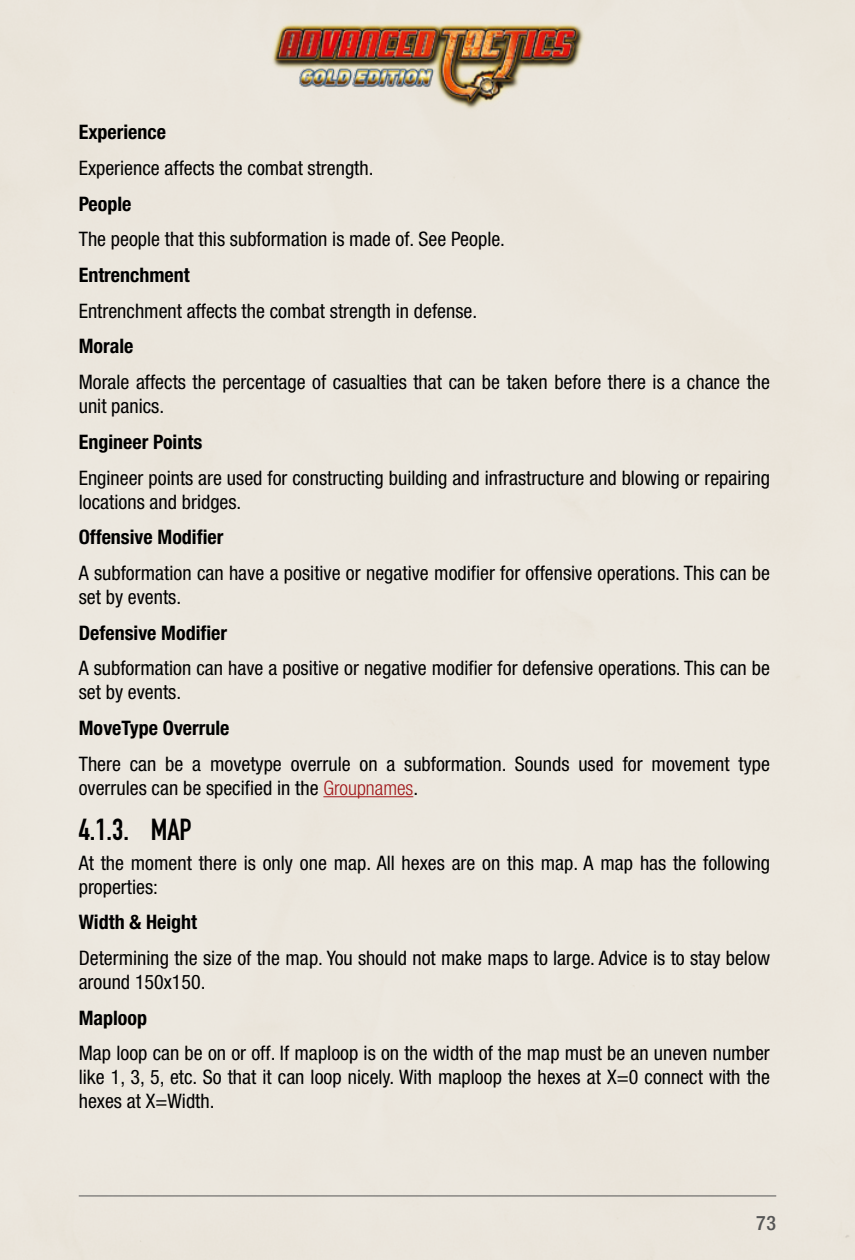
<style>
.page{position:relative;width:855px;height:1260px;background:#fff}
.page>*{position:absolute;margin:0;border:0;box-sizing:border-box;transform-origin:0 0}
.Heading_3{font:30px "DIN Engschrift Std";color:#000}
.t1{font:condensed 20px/24px "Helvetica Neue";color:#000}
.t2{font:700 condensed 20px "Helvetica Neue";color:#000}
.t3{font:500 condensed 20px "Helvetica Neue";color:#565656}
.s1{font-weight:300;color:#a0171a}
</style>
<div class="page">
<img style="left:269px;top:20px;width:317px;height:91px">
<hr style="left:79px;top:1196px;width:697px;height:1px;background:#565656">
<hr style="left:323px;top:796px;width:90px;height:1px;background:#a0171a">
<p class="t2" style="left:79px;top:120px;width:89px">Experience</p>
<p class="t1" style="left:79px;top:156px;width:296px">Experience affects the combat strength.</p>
<p class="t2" style="left:79px;top:191px;width:54px">People</p>
<p class="t1" style="left:79px;top:227px;width:428px">The people that this subformation is made of. See People.</p>
<p class="t2" style="left:79px;top:263px;width:113px">Entrenchment</p>
<p class="t1" style="left:79px;top:299px;width:400px">Entrenchment affects the combat strength in defense.</p>
<p class="t2" style="left:79px;top:334px;width:56px">Morale</p>
<p class="t1" style="left:79px;top:370px;width:693px">Morale affects the percentage of casualties that can be taken before there is a chance the unit panics.</p>
<p class="t2" style="left:79px;top:430px;width:125px">Engineer Points</p>
<p class="t1" style="left:79px;top:465px;width:693px">Engineer points are used for constructing building and infrastructure and blowing or repairing locations and bridges.</p>
<p class="t2" style="left:79px;top:525px;width:146px">Offensive Modifier</p>
<p class="t1" style="left:79px;top:561px;width:693px">A subformation can have a positive or negative modifier for offensive operations. This can be set by events.</p>
<p class="t2" style="left:79px;top:620px;width:150px">Defensive Modifier</p>
<p class="t1" style="left:79px;top:656px;width:693px">A subformation can have a positive or negative modifier for defensive operations. This can be set by events.</p>
<p class="t2" style="left:79px;top:716px;width:152px">MoveType Overrule</p>
<p class="t1" style="left:79px;top:752px;width:693px">There can be a movetype overrule on a subformation. Sounds used for movement type overrules can be specified in the <span class="s1">Groupnames</span>.</p>
<p class="Heading_3" style="left:79px;top:812px;width:115px">4.1.3. MAP</p>
<p class="t1" style="left:79px;top:850px;width:693px">At the moment there is only one map. All hexes are on this map. A map has the following properties:</p>
<p class="t2" style="left:79px;top:910px;width:120px">Width &amp; Height</p>
<p class="t1" style="left:79px;top:946px;width:693px">Determining the size of the map. You should not make maps to large. Advice is to stay below around 150x150.</p>
<p class="t2" style="left:79px;top:1005px;width:70px">Maploop</p>
<p class="t1" style="left:79px;top:1041px;width:693px;text-align:justify">Map loop can be on or off. If maploop is on the width of the map must be an uneven number like 1, 3, 5, etc. So that it can loop nicely. With maploop the hexes at X=0 connect with the hexes at X=Width.</p>
<p class="t3" style="left:756px;top:1211px;width:22px">73</p>
</div>
